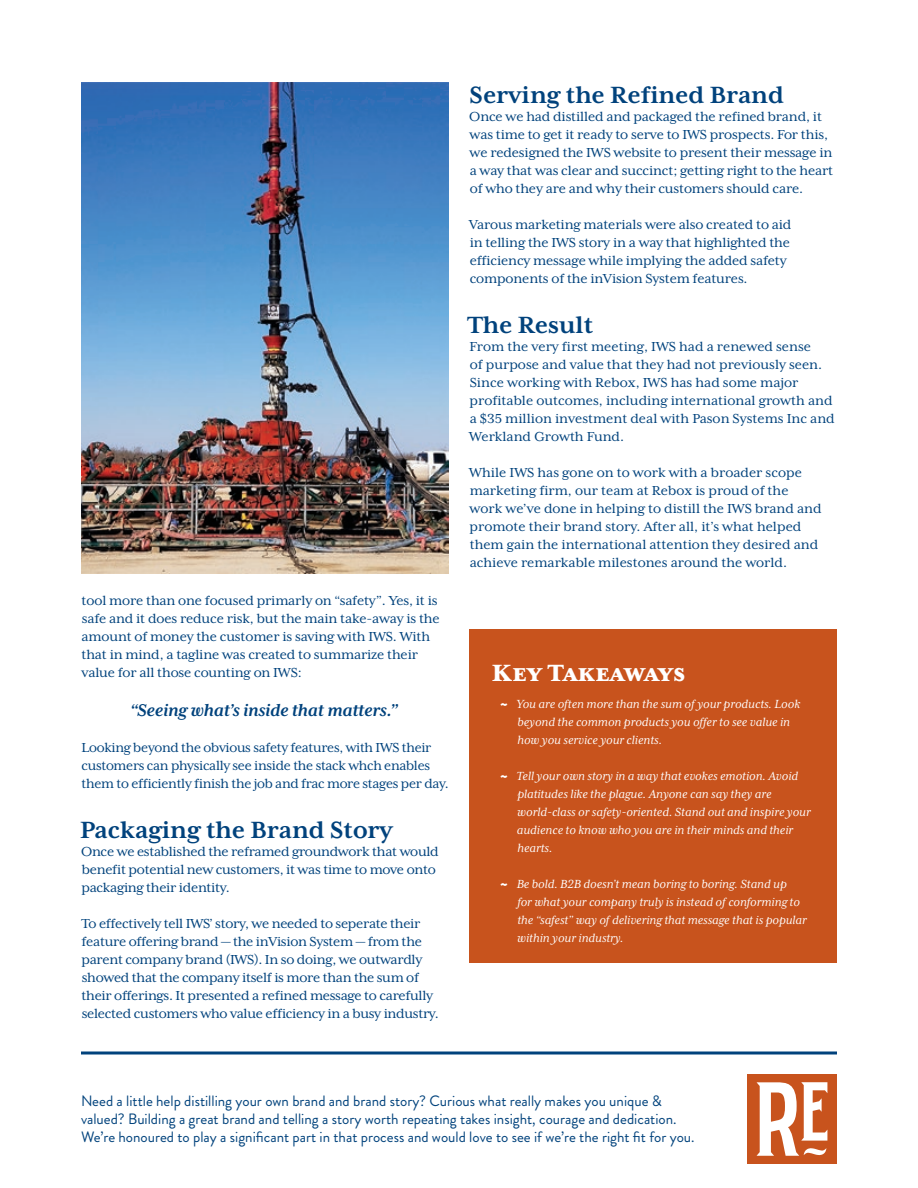
<style>
.page{position:relative;width:918px;height:1188px;background:#fff}
.page>*{position:absolute;margin:0;border:0;box-sizing:border-box;transform-origin:0 0}
.H2_Heading{font:700 27px "Mrs Eaves XL Serif OT";color:#01427c}
.Body_Copy{font:700 27px "Mrs Eaves XL Serif OT";color:#01427c}
.Key_Points_Heading{font:800 27px "Mrs Eaves XL Serif OT";color:#fff}
.Body_Copy-2{font:italic 700 19.5px "Mrs Eaves XL Serif OT";letter-spacing:-.01em;color:#01427c}
.Body_Copy-3{font:15px/18px "Mrs Eaves XL Serif OT";letter-spacing:-.01em;color:#01427c}
.C2A_Copy{font:15px/18px "Brandon Grotesque";color:#01427c}
.t1{font:italic 13.5px/18px "Mrs Eaves XL Serif OT";color:#fff}
.s1{font-family:"Brandon Grotesque";font-weight:900;font-style:normal}
</style>
<div class="page">
<div style="left:469px;top:629px;width:368px;height:334px;background:#c8531d"></div>
<hr style="left:81px;top:1052px;width:756px;height:2px;background:#01427c">
<img style="left:81px;top:82px;width:368px;height:491px">
<div style="left:747px;top:1074px;width:90px;height:90px;background:#c8531d"></div>
<svg style="left:757px;top:1082px;width:70px;height:74px"></svg>
<p class="Body_Copy-3" style="left:81px;top:591px;width:360px">tool more than one focused primarly on “safety”. Yes, it is safe and it does reduce risk, but the main take-away is the amount of money the customer is saving with IWS. With that in mind, a tagline was created to summarize their value for all those counting on IWS:</p>
<p class="Body_Copy-2" style="left:130px;top:700px;width:269px">“Seeing what’s inside that matters.”</p>
<p class="Body_Copy-3" style="left:81px;top:738px;width:369px">Looking beyond the obvious safety features, with IWS their customers can physically see inside the stack whch enables them to efficiently finish the job and frac more stages per day.</p>
<p class="Body_Copy" style="left:80px;top:817px;width:314px">Packaging the Brand Story</p>
<p class="Body_Copy-3" style="left:81px;top:843px;width:359px">Once we established the reframed groundwork that would benefit potential new customers, it was time to move onto packaging their identity.</p>
<p class="Body_Copy-3" style="left:81px;top:915px;width:359px">To effectively tell IWS’ story, we needed to seperate their feature offering brand — the inVision System — from the parent company brand (IWS). In so doing, we outwardly showed that the company itself is more than the sum of their offerings. It presented a refined message to carefully selected customers who value efficiency in a busy industry.</p>
<p class="H2_Heading" style="left:470px;top:81px;width:316px">Serving the Refined Brand</p>
<p class="Body_Copy-3" style="left:469px;top:107px;width:365px">Once we had distilled and packaged the refined brand, it was time to get it ready to serve to IWS prospects. For this, we redesigned the IWS website to present their message in a way that was clear and succinct; getting right to the heart of who they are and why their customers should care.</p>
<p class="Body_Copy-3" style="left:469px;top:215px;width:324px">Varous marketing materials were also created to aid in telling the IWS story in a way that highlighted the efficiency message while implying the added safety components of the inVision System features.</p>
<p class="H2_Heading" style="left:467px;top:311px;width:127px">The Result</p>
<p class="Body_Copy-3" style="left:469px;top:337px;width:367px">From the very first meeting, IWS had a renewed sense<br>of purpose and value that they had not previously seen.<br>Since working with Rebox, IWS has had some major profitable outcomes, including international growth and a $35 million investment deal with Pason Systems Inc and Werkland Growth Fund.</p>
<p class="Body_Copy-3" style="left:469px;top:463px;width:354px">While IWS has gone on to work with a broader scope marketing firm, our team at Rebox is proud of the work we’ve done in helping to distill the IWS brand and promote their brand story. After all, it’s what helped them gain the international attention they desired and achieve remarkable milestones around the world.</p>
<p class="Key_Points_Heading" style="left:492px;top:659px;width:195px">Key Takeaways</p>
<p class="t1" style="left:517px;top:694px;width:284px;text-indent:-17px"><span class="s1">~</span> You are often more than the sum of your products. Look beyond the common products you offer to see value in how you service your clients.</p>
<p class="t1" style="left:517px;top:766px;width:295px;text-indent:-16px"><span class="s1">~</span> Tell your own story in a way that evokes emotion. Avoid platitudes like the plague. Anyone can say they are world-class or safety-oriented. Stand out and inspire your audience to know who you are in their minds and their hearts.</p>
<p class="t1" style="left:517px;top:874px;width:291px;text-indent:-17px"><span class="s1">~</span> Be bold. B2B doesn’t mean boring to boring. Stand up<br>for what your company truly is instead of conforming to the “safest” way of delivering that message that is popular within your industry.</p>
<p class="C2A_Copy" style="left:81px;top:1092px;width:615px">Need a little help distilling your own brand and brand story? Curious what really makes you unique &amp; valued? Building a great brand and telling a story worth repeating takes insight, courage and dedication.<br>We’re honoured to play a significant part in that process and would love to see if we’re the right fit for you.</p>
</div>
